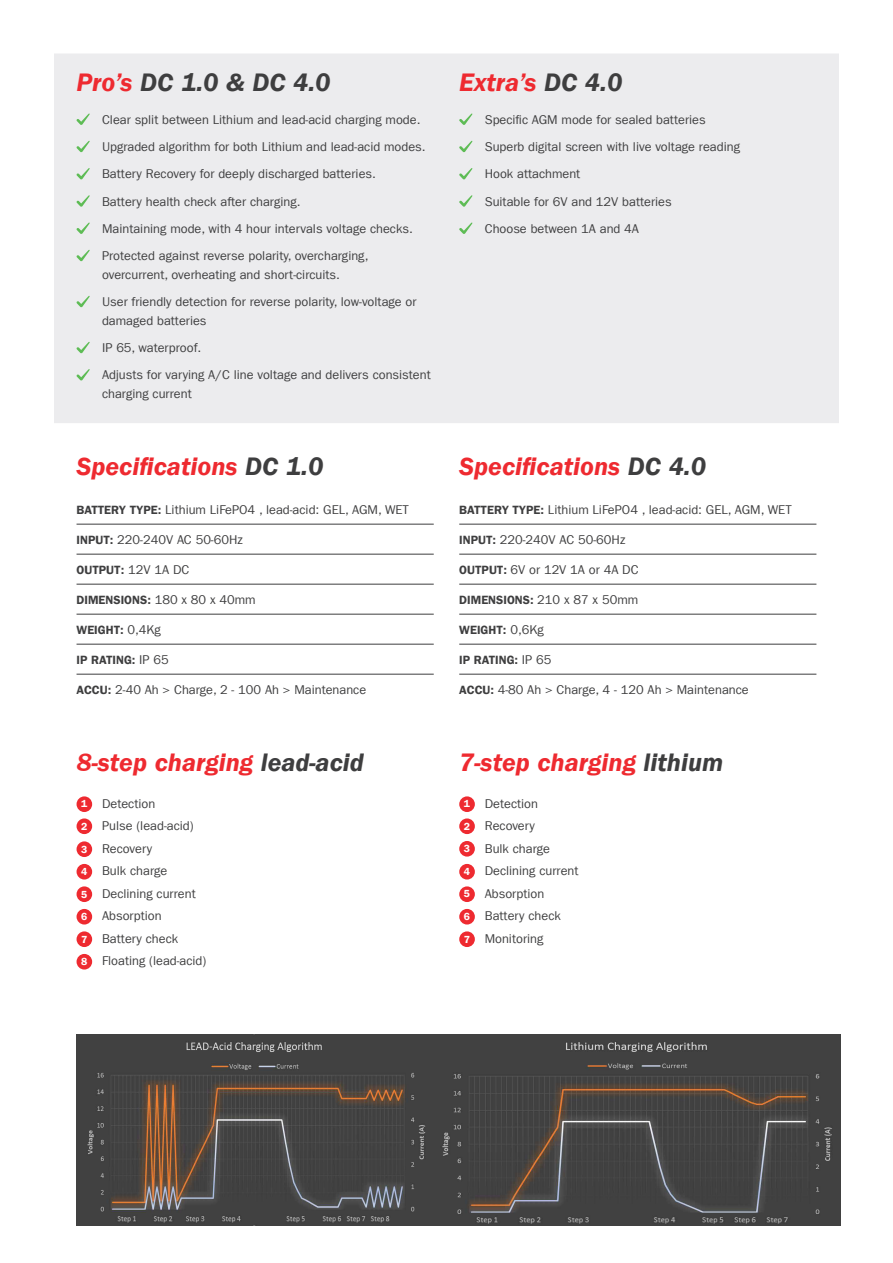
<style>
.page{position:relative;width:893px;height:1263px;background:#fff}
.page>*{position:absolute;margin:0;border:0;box-sizing:border-box;transform-origin:0 0}
.t1{font:26.1px "Franklin Gothic LT Com Dm It";color:#ee2a30}
.t2{font:26.1px "Franklin Gothic LT Com Dm It";color:#3e3e3f}
.t3{font:12.75px/18.8px "Franklin Gothic LT Com";color:#3e3e3f}
.t4{font:12px "Franklin Gothic LT Com Dm";color:#3e3e3f}
.t5{font:10.35px "Franklin Gothic LT Com Dm";color:#fff}
.s1{color:#ee2a30}
.s2{color:#3e3e3f}
.s3{font-family:"Franklin Gothic LT Com Dm";font-size:12px}
.s4{font-family:"Franklin Gothic LT Com";font-size:12.75px}
</style>
<div class="page">
<div style="left:54px;top:54px;width:785px;height:369px;background:#ececee"></div>
<svg style="left:459px;top:113px;width:13px;height:12px"></svg>
<svg style="left:459px;top:141px;width:13px;height:11px"></svg>
<svg style="left:459px;top:168px;width:13px;height:12px"></svg>
<svg style="left:459px;top:195px;width:13px;height:12px"></svg>
<svg style="left:459px;top:222px;width:13px;height:12px"></svg>
<svg style="left:76px;top:113px;width:14px;height:12px"></svg>
<svg style="left:76px;top:141px;width:14px;height:11px"></svg>
<svg style="left:76px;top:168px;width:14px;height:12px"></svg>
<svg style="left:76px;top:195px;width:14px;height:12px"></svg>
<svg style="left:76px;top:222px;width:14px;height:12px"></svg>
<svg style="left:76px;top:250px;width:14px;height:11px"></svg>
<svg style="left:76px;top:296px;width:14px;height:11px"></svg>
<svg style="left:76px;top:342px;width:14px;height:11px"></svg>
<svg style="left:76px;top:369px;width:14px;height:12px"></svg>
<hr style="left:459px;top:524px;width:357px;height:1px;background:#3e3e3f">
<hr style="left:459px;top:554px;width:357px;height:1px;background:#3e3e3f">
<hr style="left:459px;top:584px;width:357px;height:1px;background:#3e3e3f">
<hr style="left:459px;top:614px;width:357px;height:1px;background:#3e3e3f">
<hr style="left:459px;top:644px;width:357px;height:1px;background:#3e3e3f">
<hr style="left:459px;top:674px;width:357px;height:1px;background:#3e3e3f">
<hr style="left:77px;top:524px;width:357px;height:1px;background:#3e3e3f">
<hr style="left:77px;top:554px;width:357px;height:1px;background:#3e3e3f">
<hr style="left:77px;top:584px;width:357px;height:1px;background:#3e3e3f">
<hr style="left:77px;top:614px;width:357px;height:1px;background:#3e3e3f">
<hr style="left:77px;top:644px;width:357px;height:1px;background:#3e3e3f">
<hr style="left:77px;top:674px;width:357px;height:1px;background:#3e3e3f">
<div style="left:77px;top:796px;width:15px;height:16px;background:#ee2a30;border-radius:50%"></div>
<div style="left:77px;top:818px;width:15px;height:16px;background:#ee2a30;border-radius:50%"></div>
<div style="left:77px;top:841px;width:15px;height:16px;background:#ee2a30;border-radius:50%"></div>
<div style="left:77px;top:864px;width:15px;height:15px;background:#ee2a30;border-radius:50%"></div>
<div style="left:77px;top:886px;width:15px;height:16px;background:#ee2a30;border-radius:50%"></div>
<div style="left:77px;top:909px;width:15px;height:15px;background:#ee2a30;border-radius:50%"></div>
<div style="left:77px;top:931px;width:15px;height:16px;background:#ee2a30;border-radius:50%"></div>
<div style="left:77px;top:954px;width:15px;height:15px;background:#ee2a30;border-radius:50%"></div>
<div style="left:459px;top:796px;width:16px;height:16px;background:#ee2a30;border-radius:50%"></div>
<div style="left:459px;top:818px;width:16px;height:16px;background:#ee2a30;border-radius:50%"></div>
<div style="left:459px;top:841px;width:16px;height:15px;background:#ee2a30;border-radius:50%"></div>
<div style="left:459px;top:864px;width:16px;height:15px;background:#ee2a30;border-radius:50%"></div>
<div style="left:459px;top:886px;width:16px;height:16px;background:#ee2a30;border-radius:50%"></div>
<div style="left:459px;top:909px;width:16px;height:15px;background:#ee2a30;border-radius:50%"></div>
<div style="left:459px;top:931px;width:16px;height:16px;background:#ee2a30;border-radius:50%"></div>
<img style="left:77px;top:1034px;width:764px;height:191px">
<p class="t2" style="left:77px;top:68px;width:256px"><span class="s1">Pro’s</span> DC 1.0 &amp; DC 4.0</p>
<p class="t3" style="left:102px;top:110px;width:320px">Clear split between Lithium and lead-acid charging mode.</p>
<p class="t3" style="left:102px;top:138px;width:325px">Upgraded algorithm for both Lithium and lead-acid modes.</p>
<p class="t3" style="left:102px;top:165px;width:275px">Battery Recovery for deeply discharged batteries.</p>
<p class="t3" style="left:102px;top:192px;width:200px">Battery health check after charging.</p>
<p class="t3" style="left:102px;top:219px;width:312px">Maintaining mode, with 4 hour intervals voltage checks.</p>
<p class="t3" style="left:102px;top:247px;width:268px">Protected against reverse polarity, overcharging, overcurrent, overheating and short-circuits.</p>
<p class="t3" style="left:102px;top:293px;width:316px">User friendly detection for reverse polarity, low-voltage or damaged batteries</p>
<p class="t3" style="left:102px;top:339px;width:101px">IP 65, waterproof.</p>
<p class="t3" style="left:102px;top:366px;width:330px">Adjusts for varying A/C line voltage and delivers consistent charging current</p>
<p class="t1" style="left:77px;top:452px;width:248px">Specifications <span class="s2">DC 1.0</span></p>
<p class="t3" style="left:77px;top:500px;width:334px"><span class="s3">BATTERY TYPE:</span> Lithium LiFePO4 , lead-acid: GEL, AGM, WET</p>
<p class="t3" style="left:77px;top:530px;width:168px"><span class="s3">INPUT:</span> 220-240V AC 50-60Hz</p>
<p class="t4" style="left:77px;top:563px;width:114px">OUTPUT: <span class="s4">12V 1A DC</span></p>
<p class="t4" style="left:77px;top:593px;width:181px">DIMENSIONS: <span class="s4">180 x 80 x 40mm</span></p>
<p class="t4" style="left:77px;top:623px;width:86px">WEIGHT: <span class="s4">0,4Kg</span></p>
<p class="t4" style="left:77px;top:653px;width:94px">IP RATING: <span class="s4">IP 65</span></p>
<p class="t3" style="left:77px;top:680px;width:291px"><span class="s3">ACCU:</span> 2-40 Ah &gt; Charge, 2 - 100 Ah &gt; Maintenance</p>
<p class="t1" style="left:77px;top:747px;width:289px">8-step charging <span class="s2">lead-acid</span></p>
<p class="t5" style="left:81px;top:798px;width:8px">1</p>
<p class="t3" style="left:102px;top:794px;width:55px">Detection</p>
<p class="t5" style="left:81px;top:820px;width:8px">2</p>
<p class="t3" style="left:102px;top:816px;width:93px">Pulse (lead-acid)</p>
<p class="t5" style="left:81px;top:843px;width:8px">3</p>
<p class="t3" style="left:102px;top:839px;width:52px">Recovery</p>
<p class="t5" style="left:81px;top:865px;width:8px">4</p>
<p class="t3" style="left:102px;top:861px;width:67px">Bulk charge</p>
<p class="t5" style="left:81px;top:888px;width:8px">5</p>
<p class="t3" style="left:102px;top:884px;width:95px">Declining current</p>
<p class="t5" style="left:81px;top:910px;width:8px">6</p>
<p class="t3" style="left:102px;top:906px;width:61px">Absorption</p>
<p class="t5" style="left:81px;top:933px;width:8px">7</p>
<p class="t3" style="left:102px;top:929px;width:78px">Battery check</p>
<p class="t5" style="left:81px;top:955px;width:8px">8</p>
<p class="t3" style="left:102px;top:951px;width:106px">Floating (lead-acid)</p>
<p class="t1" style="left:459px;top:68px;width:165px">Extra’s <span class="s2">DC 4.0</span></p>
<p class="t3" style="left:485px;top:110px;width:222px">Specific AGM mode for sealed batteries</p>
<p class="t3" style="left:485px;top:138px;width:257px">Superb digital screen with live voltage reading</p>
<p class="t3" style="left:485px;top:165px;width:97px">Hook attachment</p>
<p class="t3" style="left:485px;top:192px;width:188px">Suitable for 6V and 12V batteries</p>
<p class="t3" style="left:485px;top:219px;width:156px">Choose between 1A and 4A</p>
<p class="t1" style="left:459px;top:452px;width:248px">Specifications <span class="s2">DC 4.0</span></p>
<p class="t3" style="left:459px;top:500px;width:334px"><span class="s3">BATTERY TYPE:</span> Lithium LiFePO4 , lead-acid: GEL, AGM, WET</p>
<p class="t3" style="left:459px;top:530px;width:168px"><span class="s3">INPUT:</span> 220-240V AC 50-60Hz</p>
<p class="t3" style="left:459px;top:560px;width:181px"><span class="s3">OUTPUT:</span> 6V or 12V 1A or 4A DC</p>
<p class="t4" style="left:459px;top:593px;width:180px">DIMENSIONS: <span class="s4">210 x 87 x 50mm</span></p>
<p class="t4" style="left:459px;top:623px;width:86px">WEIGHT: <span class="s4">0,6Kg</span></p>
<p class="t4" style="left:459px;top:653px;width:94px">IP RATING: <span class="s4">IP 65</span></p>
<p class="t3" style="left:459px;top:680px;width:291px"><span class="s3">ACCU:</span> 4-80 Ah &gt; Charge, 4 - 120 Ah &gt; Maintenance</p>
<p class="t1" style="left:459px;top:747px;width:265px">7-step charging <span class="s2">lithium</span></p>
<p class="t5" style="left:464px;top:798px;width:8px">1</p>
<p class="t3" style="left:485px;top:794px;width:55px">Detection</p>
<p class="t5" style="left:464px;top:820px;width:8px">2</p>
<p class="t3" style="left:485px;top:816px;width:52px">Recovery</p>
<p class="t5" style="left:464px;top:842px;width:8px">3</p>
<p class="t3" style="left:485px;top:839px;width:67px">Bulk charge</p>
<p class="t5" style="left:464px;top:865px;width:8px">4</p>
<p class="t3" style="left:485px;top:861px;width:95px">Declining current</p>
<p class="t5" style="left:464px;top:888px;width:8px">5</p>
<p class="t3" style="left:485px;top:884px;width:61px">Absorption</p>
<p class="t5" style="left:464px;top:910px;width:8px">6</p>
<p class="t3" style="left:485px;top:906px;width:78px">Battery check</p>
<p class="t5" style="left:464px;top:933px;width:8px">7</p>
<p class="t3" style="left:485px;top:929px;width:60px">Monitoring</p>
</div>
